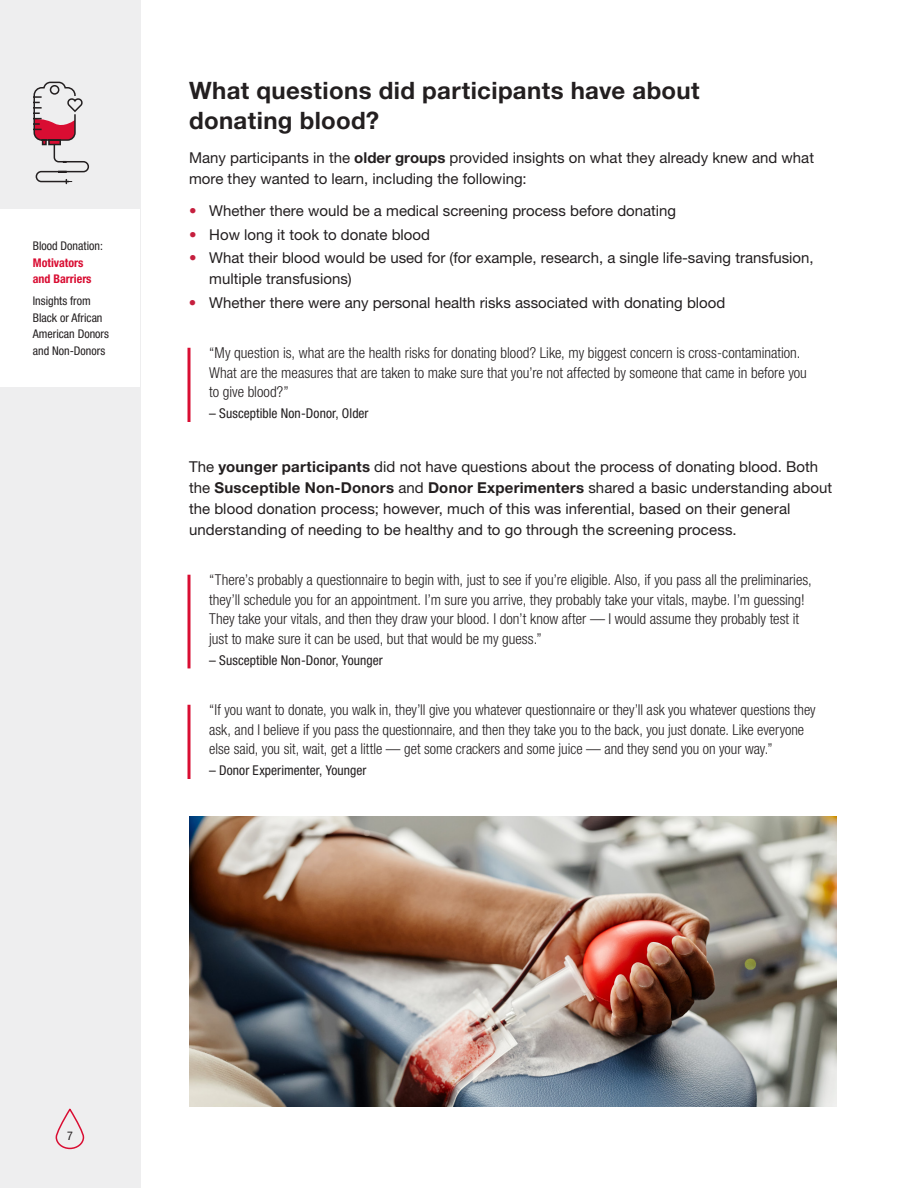
<style>
.page{position:relative;width:918px;height:1188px;background:#fff}
.page>*{position:absolute;margin:0;border:0;box-sizing:border-box;transform-origin:0 0}
.t1{font:700 24px/30px "Helvetica Neue LT Pro";letter-spacing:.015em;color:#231f20}
.t2{font:300 condensed 15px/19.5px "Helvetica Neue LT Pro";color:#231f20}
.t3{font:15px/21px "Helvetica Neue LT Pro";color:#231f20}
.t4{font:condensed 13.5px "Helvetica Neue LT Pro";letter-spacing:.005em;color:#231f20}
.t5{font:condensed 12px/16.5px "Helvetica Neue LT Pro";color:#231f20}
.t6{font:700 condensed 12px/16.5px "Helvetica Neue LT Pro";color:#d90d32}
.s1{font-weight:700}
.s2{color:#c51f3e}
</style>
<div class="page">
<div style="left:0;top:0;width:141px;height:1188px;background:#eeeeef"></div>
<div style="left:0;top:209px;width:140px;height:178px;background:#fff"></div>
<svg style="left:55px;top:1108px;width:30px;height:42px"></svg>
<svg style="left:33px;top:81px;width:57px;height:102px"></svg>
<hr style="left:188px;top:348px;width:2px;height:74px;background:#d90d32">
<hr style="left:188px;top:575px;width:2px;height:93px;background:#d90d32">
<hr style="left:188px;top:705px;width:2px;height:74px;background:#d90d32">
<img style="left:189px;top:816px;width:648px;height:291px">
<p class="t5" style="left:33px;top:238px;width:72px">Blood Donation:</p>
<p class="t6" style="left:33px;top:254px;width:60px">Motivators and Barriers</p>
<p class="t5" style="left:33px;top:292px;width:78px">Insights from<br>Black or African<br>American Donors and Non-Donors</p>
<h2 class="t1" style="left:189px;top:74px;width:512px">What questions did participants have about donating blood?</h2>
<p class="t3" style="left:189px;top:147px;width:627px">Many participants in the <span class="s1">older groups</span> provided insights on what they already knew and what more they wanted to learn, including the following:</p>
<p class="t3" style="left:189px;top:200px;width:489px"><span class="s2">•</span> Whether there would be a medical screening process before donating</p>
<p class="t3" style="left:189px;top:223px;width:243px"><span class="s2">•</span> How long it took to donate blood</p>
<p class="t3" style="left:209px;top:247px;width:606px;text-indent:-20px"><span class="s2">•</span> What their blood would be used for (for example, research, a single life-saving transfusion, multiple transfusions)</p>
<p class="t3" style="left:189px;top:292px;width:538px"><span class="s2">•</span> Whether there were any personal health risks associated with donating blood</p>
<p class="t2" style="left:209px;top:343px;width:599px">“My question is, what are the health risks for donating blood? Like, my biggest concern is cross-contamination.<br>What are the measures that are taken to make sure that you’re not affected by someone that came in before you to give blood?”</p>
<p class="t4" style="left:209px;top:406px;width:161px">– Susceptible Non-Donor, Older</p>
<p class="t3" style="left:189px;top:456px;width:645px">The <span class="s1">younger participants</span> did not have questions about the process of donating blood. Both the <span class="s1">Susceptible Non-Donors</span> and <span class="s1">Donor Experimenters</span> shared a basic understanding about the blood donation process; however, much of this was inferential, based on their general understanding of needing to be healthy and to go through the screening process.</p>
<p class="t2" style="left:209px;top:570px;width:604px">“There’s probably a questionnaire to begin with, just to see if you’re eligible. Also, if you pass all the preliminaries, they’ll schedule you for an appointment. I’m sure you arrive, they probably take your vitals, maybe. I’m guessing!<br>They take your vitals, and then they draw your blood. I don’t know after — I would assume they probably test it just to make sure it can be used, but that would be my guess.”</p>
<p class="t4" style="left:209px;top:652px;width:175px">– Susceptible Non-Donor, Younger</p>
<p class="t2" style="left:209px;top:700px;width:608px">“If you want to donate, you walk in, they’ll give you whatever questionnaire or they’ll ask you whatever questions they ask, and I believe if you pass the questionnaire, and then they take you to the back, you just donate. Like everyone else said, you sit, wait, get a little — get some crackers and some juice — and they send you on your way.”</p>
<p class="t4" style="left:209px;top:763px;width:159px">– Donor Experimenter, Younger</p>
<p class="t5" style="left:67px;top:1127px;width:7px">7</p>
</div>
